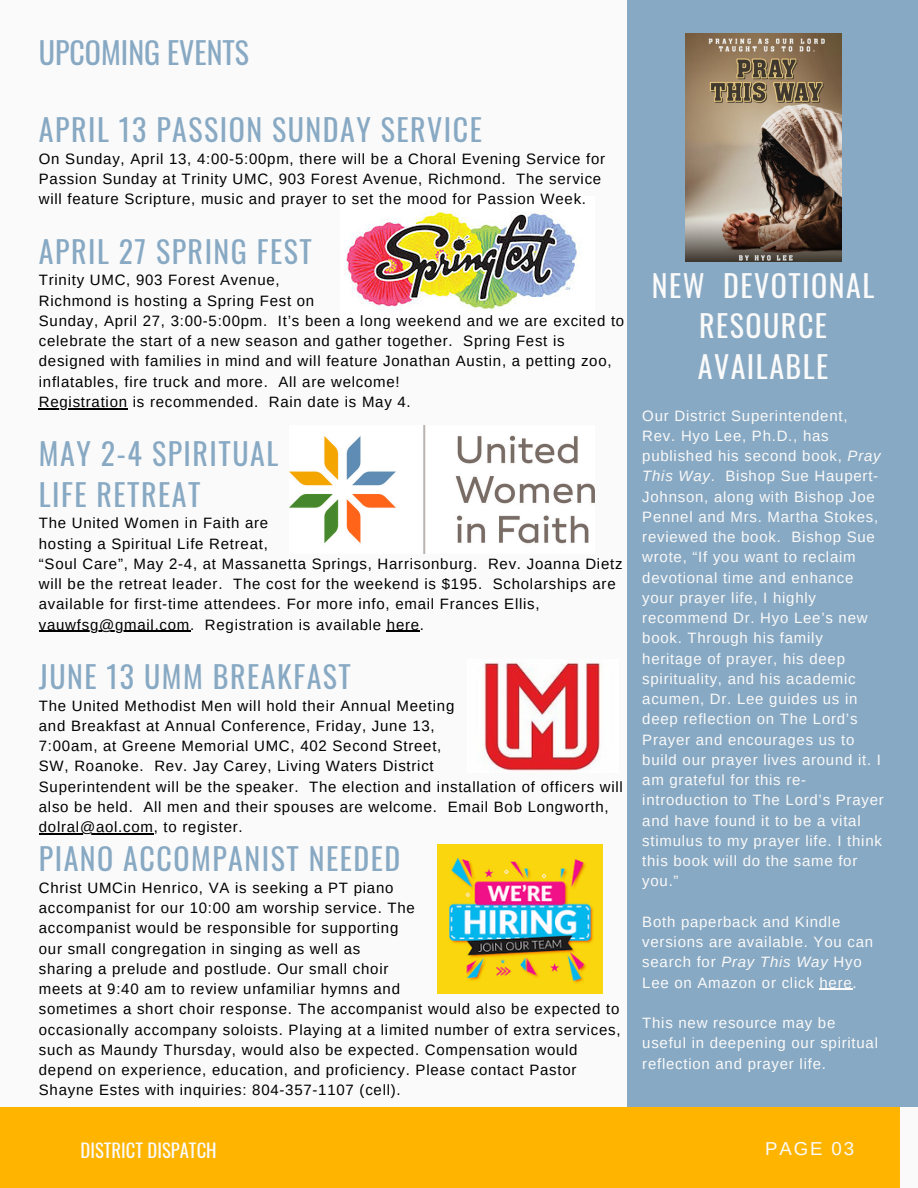
<style>
.page{position:relative;width:918px;height:1188px;background:#fafafa}
.page>*{position:absolute;margin:0;border:0;box-sizing:border-box;transform-origin:0 0}
.t1{font:30px/40.5px "Oswald";letter-spacing:.05em;color:#88a9c3}
.t2{font:30px/40.5px "Oswald";letter-spacing:.05em;color:#fafafa;text-align:center}
.t3{font:30px "Oswald";color:#88a9c3}
.t4{font:18.75px "Oswald";color:#fafafa}
.t5{font:18.75px "Arimo";letter-spacing:.1em;color:#fafafa}
.t6{font:15px/20.2px "Arimo";letter-spacing:.05em;color:#000}
.t7{font:15px/20.2px "Arimo";letter-spacing:.05em;color:#fafafa}
.s1{font-style:italic}
</style>
<div class="page">
<div style="left:627px;top:0;width:291px;height:1107px;background:#88a9c3"></div>
<img style="left:346px;top:211px;width:232px;height:98px">
<hr style="left:39px;top:408px;width:89px;height:1px;background:#000">
<hr style="left:39px;top:631px;width:151px;height:1px;background:#000">
<hr style="left:387px;top:631px;width:33px;height:1px;background:#000">
<hr style="left:39px;top:833px;width:115px;height:1px;background:#000">
<div style="left:0;top:1107px;width:900px;height:81px;background:#ffb500"></div>
<img style="left:437px;top:845px;width:166px;height:148px">
<hr style="left:820px;top:989px;width:33px;height:1px;background:#fafafa">
<img style="left:685px;top:34px;width:157px;height:227px">
<img style="left:290px;top:425px;width:305px;height:128px">
<img style="left:484px;top:663px;width:117px;height:108px">
<p class="t3" style="left:39px;top:30px;width:212px">UPCOMING EVENTS</p>
<h1 class="t1" style="left:39px;top:109px;width:445px">APRIL 13 PASSION SUNDAY SERVICE</h1>
<p class="t6" style="left:39px;top:149px;width:568px">On Sunday, April 13, 4:00-5:00pm, there will be a Choral Evening Service for<br>Passion Sunday at Trinity UMC, 903 Forest Avenue, Richmond. The service will feature Scripture, music and prayer to set the mood for Passion Week.</p>
<h1 class="t1" style="left:39px;top:230px;width:275px">APRIL 27 SPRING FEST</h1>
<p class="t6" style="left:39px;top:270px;width:587px">Trinity UMC, 903 Forest Avenue,<br>Richmond is hosting a Spring Fest on<br>Sunday, April 27, 3:00-5:00pm. It’s been a long weekend and we are excited to celebrate the start of a new season and gather together. Spring Fest is designed with families in mind and will feature Jonathan Austin, a petting zoo, inflatables, fire truck and more. All are welcome!<br>Registration is recommended. Rain date is May 4.</p>
<h1 class="t1" style="left:39px;top:433px;width:241px">MAY 2-4 SPIRITUAL<br>LIFE RETREAT</h1>
<p class="t6" style="left:39px;top:513px;width:585px">The United Women in Faith are<br>hosting a Spiritual Life Retreat,<br>“Soul Care”, May 2-4, at Massanetta Springs, Harrisonburg. Rev. Joanna Dietz will be the retreat leader. The cost for the weekend is $195. Scholarships are available for first-time attendees. For more info, email Frances Ellis, vauwfsg@gmail.com. Registration is available here.</p>
<h1 class="t1" style="left:39px;top:655px;width:314px">JUNE 13 UMM BREAKFAST</h1>
<p class="t6" style="left:39px;top:695px;width:586px">The United Methodist Men will hold their Annual Meeting<br>and Breakfast at Annual Conference, Friday, June 13,<br>7:00am, at Greene Memorial UMC, 402 Second Street,<br>SW, Roanoke. Rev. Jay Carey, Living Waters District<br>Superintendent will be the speaker. The election and installation of officers will also be held. All men and their spouses are welcome. Email Bob Longworth, dolral@aol.com, to register.</p>
<h1 class="t1" style="left:39px;top:838px;width:363px">PIANO ACCOMPANIST NEEDED</h1>
<p class="t6" style="left:39px;top:878px;width:583px">Christ UMCin Henrico, VA is seeking a PT piano<br>accompanist for our 10:00 am worship service. The<br>accompanist would be responsible for supporting<br>our small congregation in singing as well as<br>sharing a prelude and postlude. Our small choir<br>meets at 9:40 am to review unfamiliar hymns and<br>sometimes a short choir response. The accompanist would also be expected to occasionally accompany soloists. Playing at a limited number of extra services, such as Maundy Thursday, would also be expected. Compensation would depend on experience, education, and proficiency. Please contact Pastor Shayne Estes with inquiries: 804-357-1107 (cell).</p>
<p class="t2" style="left:652px;top:264px;width:224px">NEW DEVOTIONAL<br>RESOURCE<br>AVAILABLE</p>
<p class="t7" style="left:642px;top:405px;width:240px">Our District Superintendent,<br>Rev. Hyo Lee, Ph.D., has published his second book, <span class="s1">Pray<br>This Way</span>. Bishop Sue Haupert-<br>Johnson, along with Bishop Joe</p>
<p class="t7" style="left:642px;top:507px;width:243px">Pennel and Mrs. Martha Stokes, reviewed the book. Bishop Sue wrote, “If you want to reclaim devotional time and enhance your prayer life, I highly recommend Dr. Hyo Lee’s new book. Through his family heritage of prayer, his deep spirituality, and his academic acumen, Dr. Lee guides us in deep reflection on The Lord’s<br>Prayer and encourages us to build our prayer lives around it. I am grateful for this re&shy;introduction to The Lord’s Prayer and have found it to be a vital stimulus to my prayer life. I think this book will do the same for you.”</p>
<p class="t7" style="left:642px;top:912px;width:232px">Both paperback and Kindle versions are available. You can search for <span class="s1">Pray This Way</span> Hyo<br>Lee on Amazon or click here.</p>
<h1 class="t7" style="left:642px;top:1013px;width:237px">This new resource may be useful in deepening our spiritual reflection and prayer life.</h1>
<p class="t4" style="left:81px;top:1136px;width:138px">DISTRICT DISPATCH</p>
<h1 class="t5" style="left:765px;top:1138px;width:91px">PAGE 03</h1>
</div>
